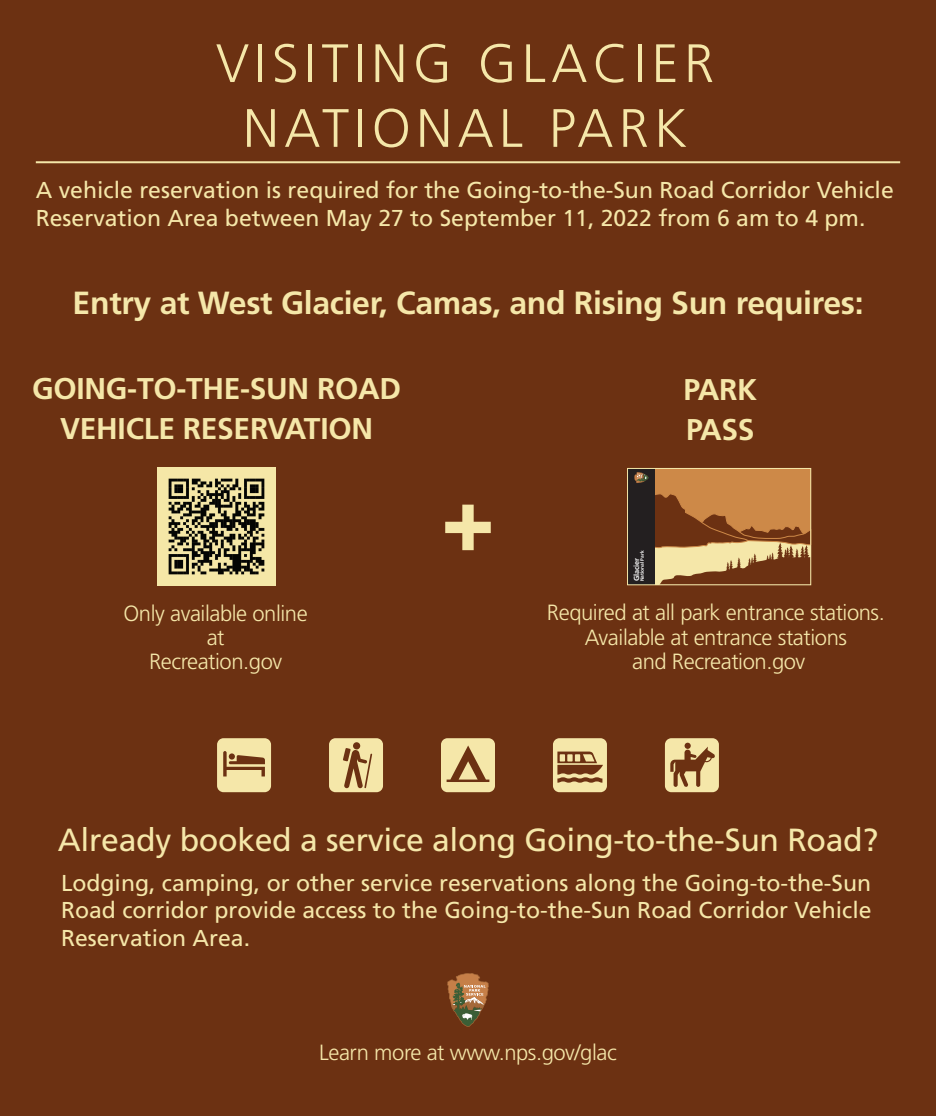
<style>
.page{position:relative;width:936px;height:1116px;background:#6c3112}
.page>*{position:absolute;margin:0;border:0;box-sizing:border-box;transform-origin:0 0}
.t1{font:900 90px "Frutiger LT Std";color:#f5e7a9}
.t2{font:300 54px/64.8px "Frutiger LT Std";letter-spacing:.1em;color:#f5e7a9;text-align:center}
.t3{font:32px "Frutiger LT Std";letter-spacing:-.01em;color:#f5e7a9}
.t4{font:700 32px "Frutiger LT Std";letter-spacing:-.01em;color:#f5e7a9}
.t5{font:700 30px/40px "Frutiger LT Std";letter-spacing:-.01em;color:#f5e7a9}
.t6{font:23px/27.6px "Frutiger LT Std";color:#f5e7a9;text-align:justify}
.t7{font:300 22px/24.5px "Frutiger LT Std";letter-spacing:-.02em;color:#f5e7a9;text-align:center}
.t8{font:700 7.3px "Frutiger LT Std";color:#fff}
.t9{font:700 4.9px "Frutiger LT Std";color:#fff}
</style>
<div class="page">
<svg style="left:447px;top:973px;width:42px;height:54px"></svg>
<div style="left:217px;top:738px;width:54px;height:54px;background:#f5e7a9;border-radius:6px"></div>
<svg style="left:223px;top:751px;width:42px;height:25px"></svg>
<div style="left:441px;top:738px;width:54px;height:54px;background:#f5e7a9;border-radius:6px"></div>
<svg style="left:447px;top:745px;width:42px;height:37px"></svg>
<div style="left:553px;top:738px;width:54px;height:54px;background:#f5e7a9;border-radius:6px"></div>
<svg style="left:557px;top:751px;width:46px;height:32px"></svg>
<div style="left:329px;top:738px;width:54px;height:54px;background:#f5e7a9;border-radius:6px"></div>
<div style="left:353px;top:742px;width:7px;height:7px;background:#6c3112;border-radius:50%"></div>
<svg style="left:343px;top:748px;width:29px;height:40px"></svg>
<div style="left:665px;top:738px;width:54px;height:54px;background:#f5e7a9;border-radius:6px"></div>
<svg style="left:670px;top:743px;width:45px;height:44px"></svg>
<div style="left:655px;top:468px;width:156px;height:71px;background:#cd8948"></div>
<div style="left:628px;top:468px;width:27px;height:117px;background:#231f20"></div>
<svg style="left:655px;top:494px;width:154px;height:89px"></svg>
<svg style="left:634px;top:472px;width:15px;height:11px"></svg>
<div style="left:627px;top:468px;width:184px;height:117px;border:1px solid #f5e7a9"></div>
<img style="left:158px;top:468px;width:117px;height:117px">
<hr style="left:36px;top:161px;width:864px;height:2px;background:#f5e7a9">
<h2 class="t2" style="left:216px;top:32px;width:499px">VISITING GLACIER<br>NATIONAL PARK</h2>
<p class="t6" style="left:36px;top:177px;width:859px">A vehicle reservation is required for the Going-to-the-Sun Road Corridor Vehicle<br>Reservation Area between May 27 to September 11, 2022 from 6 am to 4 pm.</p>
<h3 class="t4" style="left:73px;top:284px;width:793px">Entry at West Glacier, Camas, and Rising Sun requires:</h3>
<h3 class="t5" style="left:32px;top:369px;width:370px;text-align:center">GOING-TO-THE-SUN ROAD<br>VEHICLE RESERVATION</h3>
<p class="t7" style="left:124px;top:601px;width:186px;line-height:24.1px">Only available online at<br>Recreation.gov</p>
<h1 class="t1" style="left:441px;top:464px;width:55px">+</h1>
<h3 class="t5" style="left:684px;top:369px;width:75px">PARK<br>PASS</h3>
<p class="t8" style="left:632px;top:581px;width:25px;rotate:-90deg">Glacier</p>
<p class="t9" style="left:639px;top:581px;width:32px;rotate:-90deg">National Park</p>
<p class="t7" style="left:547px;top:601px;width:339px">Required at all park entrance stations.<br>Available at entrance stations<br>and Recreation.gov</p>
<h3 class="t3" style="left:58px;top:821px;width:822px">Already booked a service along Going-to-the-Sun Road?</h3>
<p class="t6" style="left:61px;top:869px;width:812px">Lodging, camping, or other service reservations along the Going-to-the-Sun Road corridor provide access to the Going-to-the-Sun Road Corridor Vehicle Reservation Area.</p>
<p class="t7" style="left:319px;top:1040px;width:299px">Learn more at www.nps.gov/glac</p>
</div>
